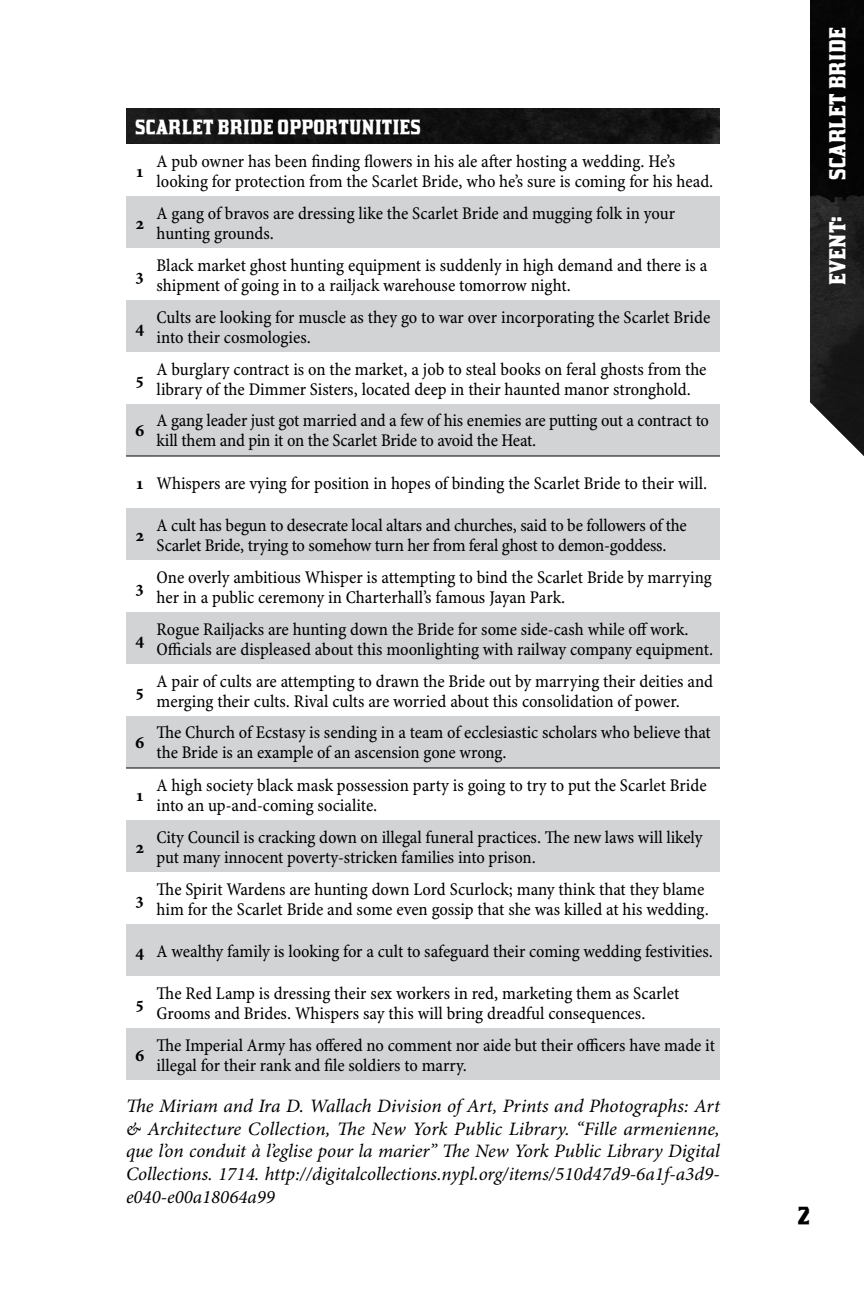
<style>
.page{position:relative;width:864px;height:1296px;background:#fff}
.page>*{position:absolute;margin:0;border:0;box-sizing:border-box;transform-origin:0 0}
.Body{font:700 24px "Kirsty";color:#000}
.Margin_-_Section_Lab{font:700 22px "Kirsty";letter-spacing:.015em;color:#fff}
.t1{font:700 20px "Kirsty";letter-spacing:.015em;color:#fff}
.Body_top_2{font:italic 19px/22.8px "Minion Pro";color:#000;text-align:justify}
.t2{font:18px/20px "Minion Pro Cn Capt";letter-spacing:-.005em;color:#000}
.t3{font:700 18px "Minion Pro";color:#000}
</style>
<div class="page">
<img style="left:810px;top:0;width:54px;height:456px">
<svg style="left:126px;top:196px;width:594px;height:884px;fill:#d1d3d4"></svg>
<svg style="left:126px;top:456px;width:28px;height:1px"></svg>
<hr style="left:154px;top:456px;width:566px;height:1px;background:#000">
<svg style="left:126px;top:768px;width:28px;height:1px"></svg>
<hr style="left:154px;top:768px;width:566px;height:1px;background:#000">
<img style="left:126px;top:108px;width:594px;height:36px">
<p class="t1" style="left:135px;top:116px;width:287px">SCARLET BRIDE OPPORTUNITIES</p>
<p class="t3" style="left:135px;top:160px;width:11px">1</p>
<p class="t3" style="left:135px;top:212px;width:11px">2</p>
<p class="t3" style="left:135px;top:264px;width:11px">3</p>
<p class="t3" style="left:135px;top:316px;width:11px">4</p>
<p class="t3" style="left:135px;top:368px;width:11px">5</p>
<p class="t2" style="left:157px;top:152px;width:558px">A pub owner has been finding flowers in his ale after hosting a wedding. He’s looking for protection from the Scarlet Bride, who he’s sure is coming for his head.</p>
<p class="t2" style="left:157px;top:204px;width:520px">A gang of bravos are dressing like the Scarlet Bride and mugging folk in your hunting grounds.</p>
<p class="t2" style="left:157px;top:256px;width:552px">Black market ghost hunting equipment is suddenly in high demand and there is a shipment of going in to a railjack warehouse tomorrow night.</p>
<p class="t2" style="left:157px;top:308px;width:555px">Cults are looking for muscle as they go to war over incorporating the Scarlet Bride into their cosmologies.</p>
<p class="t2" style="left:157px;top:360px;width:551px">A burglary contract is on the market, a job to steal books on feral ghosts from the library of the Dimmer Sisters, located deep in their haunted manor stronghold.</p>
<p class="t3" style="left:135px;top:420px;width:11px">6</p>
<p class="t2" style="left:157px;top:411px;width:554px">A gang leader just got married and a few of his enemies are putting out a contract to kill them and pin it on the Scarlet Bride to avoid the Heat.</p>
<p class="t3" style="left:135px;top:472px;width:11px">1</p>
<p class="t2" style="left:157px;top:474px;width:552px">Whispers are vying for position in hopes of binding the Scarlet Bride to their will.</p>
<p class="t3" style="left:135px;top:524px;width:11px">2</p>
<p class="t2" style="left:157px;top:516px;width:532px">A cult has begun to desecrate local altars and churches, said to be followers of the<br>Scarlet Bride, trying to somehow turn her from feral ghost to demon-goddess.</p>
<p class="t3" style="left:135px;top:576px;width:11px">3</p>
<p class="t3" style="left:135px;top:628px;width:11px">4</p>
<p class="t3" style="left:135px;top:680px;width:11px">5</p>
<p class="t2" style="left:157px;top:568px;width:557px">One overly ambitious Whisper is attempting to bind the Scarlet Bride by marrying her in a public ceremony in Charterhall’s famous Jayan Park.</p>
<p class="t2" style="left:157px;top:620px;width:558px">Rogue Railjacks are hunting down the Bride for some side-cash while off work.<br>Officials are displeased about this moonlighting with railway company equipment.</p>
<p class="t2" style="left:157px;top:672px;width:558px">A pair of cults are attempting to drawn the Bride out by marrying their deities and merging their cults. Rival cults are worried about this consolidation of power.</p>
<p class="t3" style="left:135px;top:732px;width:11px">6</p>
<p class="t2" style="left:157px;top:723px;width:556px">The Church of Ecstasy is sending in a team of ecclesiastic scholars who believe that the Bride is an example of an ascension gone wrong.</p>
<p class="t3" style="left:135px;top:784px;width:11px">1</p>
<p class="t2" style="left:157px;top:776px;width:551px">A high society black mask possession party is going to try to put the Scarlet Bride into an up-and-coming socialite.</p>
<p class="t3" style="left:135px;top:836px;width:11px">2</p>
<p class="t3" style="left:135px;top:888px;width:11px">3</p>
<p class="t2" style="left:157px;top:828px;width:547px">City Council is cracking down on illegal funeral practices. The new laws will likely put many innocent poverty-stricken families into prison.</p>
<p class="t2" style="left:157px;top:880px;width:554px">The Spirit Wardens are hunting down Lord Scurlock; many think that they blame him for the Scarlet Bride and some even gossip that she was killed at his wedding.</p>
<p class="t3" style="left:135px;top:940px;width:11px">4</p>
<p class="t2" style="left:157px;top:942px;width:558px">A wealthy family is looking for a cult to safeguard their coming wedding festivities.</p>
<p class="t3" style="left:135px;top:992px;width:11px">5</p>
<p class="t2" style="left:157px;top:984px;width:524px">The Red Lamp is dressing their sex workers in red, marketing them as Scarlet<br>Grooms and Brides. Whispers say this will bring dreadful consequences.</p>
<p class="t3" style="left:135px;top:1044px;width:11px">6</p>
<p class="t2" style="left:157px;top:1036px;width:560px">The Imperial Army has offered no comment nor aide but their officers have made it illegal for their rank and file soldiers to marry.</p>
<p class="Body_top_2" style="left:126px;top:1095px;width:596px">The Miriam and Ira D. Wallach Division of Art, Prints and Photographs: Art &amp; Architecture Collection, The New York Public Library. “Fille armenienne, que l’on conduit à l’eglise pour la marier” The New York Public Library Digital Collections. 1714. http://digitalcollections.nypl.org/items/510d47d9-6a1f-a3d9- e040-e00a18064a99</p>
<p class="Margin_-_Section_Lab" style="left:826px;top:180px;width:154px;rotate:-90deg">SCARLET BRIDE</p>
<p class="Margin_-_Section_Lab" style="left:826px;top:285px;width:71px;rotate:-90deg">EVENT<sup>:</sup></p>
<p class="Body" style="left:798px;top:1203px;width:14px">2</p>
</div>
